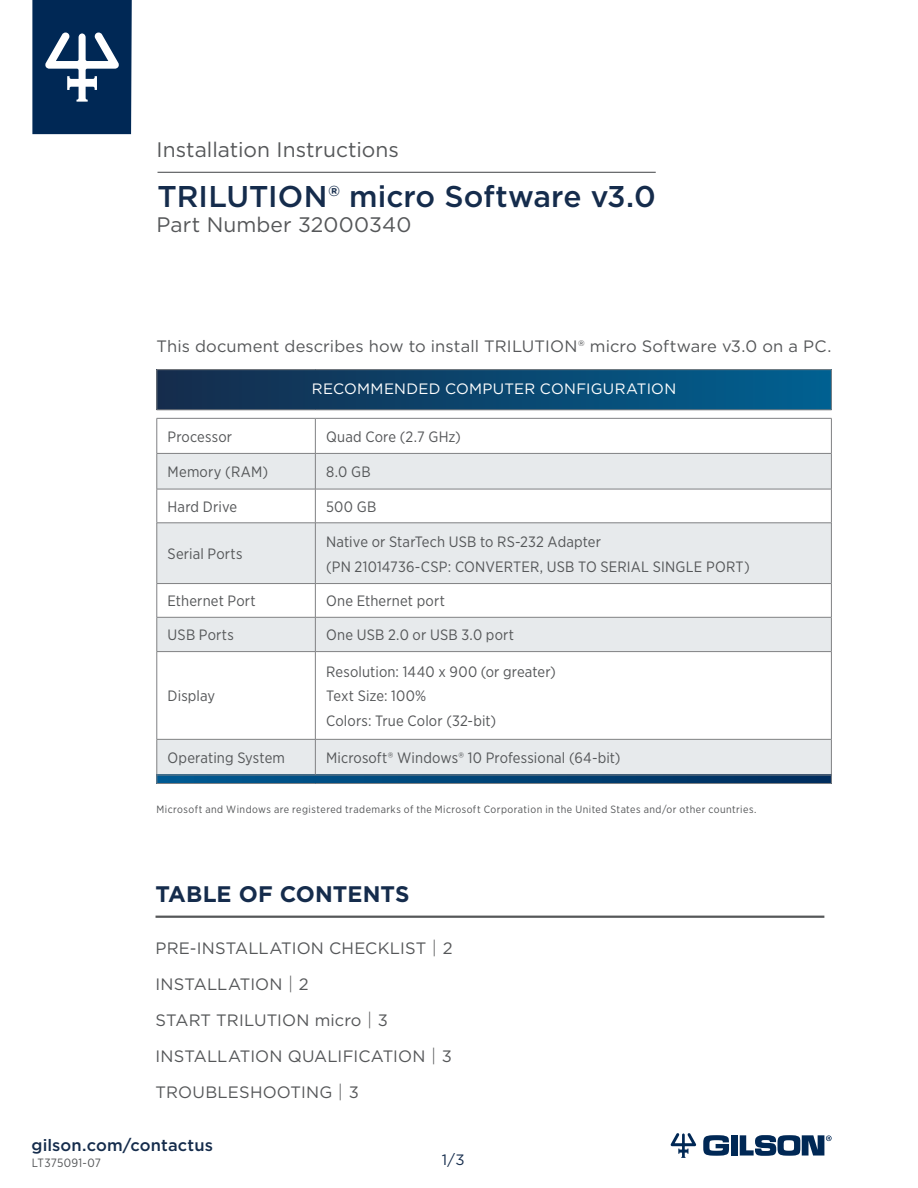
<style>
.page{position:relative;width:918px;height:1188px;background:#fff}
.page>*{position:absolute;margin:0;border:0;box-sizing:border-box;transform-origin:0 0}
.t1{font:500 30px "Gotham";color:#152c4c}
.TOC_TITLE_TOC_INST{font:700 22.5px "Gotham";color:#152c4c}
.Instructions_and_PN{font:21px "Gotham";color:#555759}
.BODY{font:16.5px "Gotham";letter-spacing:.01em;color:#555759}
.t2{font:500 16.5px "Gotham";letter-spacing:.01em;color:#152c4c}
.BODY_TBL_TXT{font:15px "Gotham Narrow";letter-spacing:.01em;color:#555759}
.HEADING_CENTER{font:15px "Gotham";letter-spacing:.015em;color:#fff}
.t3{font:15px "Gotham";color:#152c4c}
.t4{font:12px "Gotham Narrow";letter-spacing:.02em;color:#555759}
.TRADEMARK{font:10.5px "Gotham Narrow";letter-spacing:.045em;color:#555759}
.s1{font-weight:300;font-size:18px}
</style>
<div class="page">
<div style="left:731px;top:1135px;width:7px;height:21px;background:#002855"></div>
<svg style="left:703px;top:1135px;width:26px;height:21px"></svg>
<svg style="left:740px;top:1135px;width:92px;height:21px"></svg>
<svg style="left:671px;top:1133px;width:25px;height:25px"></svg>
<svg style="left:32px;top:0;width:100px;height:134px;background:#22446b"></svg>
<hr style="left:158px;top:172px;width:498px;height:1px;background:#555759">
<div style="left:157px;top:370px;width:674px;height:40px;background:linear-gradient(to right,#152c4c,#006191)"></div>
<svg style="left:158px;top:454px;width:673px;height:321px;fill:#e7eaec"></svg>
<svg style="left:158px;top:776px;width:673px;height:7px;background:#004377"></svg>
<hr style="left:157px;top:418px;width:158px;height:1px;background:#808183">
<hr style="left:157px;top:419px;width:1px;height:34px;background:#808183">
<hr style="left:315px;top:418px;width:517px;height:1px;background:#808183">
<hr style="left:315px;top:419px;width:1px;height:34px;background:#808183">
<hr style="left:831px;top:419px;width:1px;height:34px;background:#808183">
<hr style="left:157px;top:489px;width:1px;height:34px;background:#808183">
<hr style="left:315px;top:489px;width:1px;height:34px;background:#808183">
<hr style="left:831px;top:489px;width:1px;height:34px;background:#808183">
<hr style="left:157px;top:584px;width:1px;height:33px;background:#808183">
<hr style="left:157px;top:783px;width:158px;height:1px;background:#808183">
<hr style="left:315px;top:783px;width:517px;height:1px;background:#808183">
<hr style="left:315px;top:584px;width:1px;height:33px;background:#808183">
<hr style="left:831px;top:584px;width:1px;height:33px;background:#808183">
<hr style="left:315px;top:652px;width:1px;height:87px;background:#808183">
<hr style="left:831px;top:652px;width:1px;height:87px;background:#808183">
<hr style="left:157px;top:453px;width:158px;height:1px;background:#808183">
<hr style="left:157px;top:489px;width:158px;height:1px;background:#808183">
<hr style="left:157px;top:454px;width:1px;height:35px;background:#808183">
<hr style="left:315px;top:453px;width:517px;height:1px;background:#808183">
<hr style="left:315px;top:489px;width:517px;height:1px;background:#808183">
<hr style="left:315px;top:454px;width:1px;height:35px;background:#808183">
<hr style="left:831px;top:454px;width:1px;height:35px;background:#808183">
<hr style="left:157px;top:523px;width:158px;height:1px;background:#808183">
<hr style="left:157px;top:583px;width:158px;height:1px;background:#808183">
<hr style="left:157px;top:523px;width:1px;height:60px;background:#808183">
<hr style="left:315px;top:523px;width:517px;height:1px;background:#808183">
<hr style="left:315px;top:583px;width:517px;height:1px;background:#808183">
<hr style="left:315px;top:523px;width:1px;height:60px;background:#808183">
<hr style="left:831px;top:523px;width:1px;height:60px;background:#808183">
<hr style="left:157px;top:617px;width:158px;height:1px;background:#808183">
<hr style="left:157px;top:651px;width:158px;height:1px;background:#808183">
<hr style="left:157px;top:617px;width:1px;height:34px;background:#808183">
<hr style="left:315px;top:617px;width:517px;height:1px;background:#808183">
<hr style="left:315px;top:651px;width:517px;height:1px;background:#808183">
<hr style="left:315px;top:617px;width:1px;height:34px;background:#808183">
<hr style="left:831px;top:617px;width:1px;height:34px;background:#808183">
<hr style="left:157px;top:739px;width:158px;height:1px;background:#808183">
<hr style="left:157px;top:775px;width:158px;height:1px;background:#808183">
<hr style="left:157px;top:740px;width:1px;height:35px;background:#808183">
<hr style="left:315px;top:739px;width:517px;height:1px;background:#808183">
<hr style="left:315px;top:775px;width:517px;height:1px;background:#808183">
<hr style="left:315px;top:740px;width:1px;height:35px;background:#808183">
<hr style="left:831px;top:740px;width:1px;height:35px;background:#808183">
<hr style="left:157px;top:369px;width:158px;height:1px;background:#808183">
<hr style="left:157px;top:370px;width:1px;height:40px;background:#808183">
<hr style="left:315px;top:369px;width:517px;height:1px;background:#808183">
<hr style="left:157px;top:410px;width:158px;height:1px;background:#808183">
<hr style="left:315px;top:410px;width:517px;height:1px;background:#808183">
<hr style="left:157px;top:652px;width:1px;height:87px;background:#808183">
<hr style="left:831px;top:370px;width:1px;height:40px;background:#808183">
<hr style="left:156px;top:916px;width:668px;height:2px;background:#555759">
<p class="Instructions_and_PN" style="left:157px;top:136px;width:244px">Installation Instructions</p>
<p class="t1" style="left:158px;top:176px;width:500px">TRILUTION® micro Software v3.0</p>
<p class="Instructions_and_PN" style="left:157px;top:211px;width:256px">Part Number 32000340</p>
<p class="BODY" style="left:157px;top:336px;width:676px">This document describes how to install TRILUTION® micro Software v3.0 on a PC.</p>
<p class="HEADING_CENTER" style="left:312px;top:379px;width:366px">RECOMMENDED COMPUTER CONFIGURATION</p>
<p class="BODY_TBL_TXT" style="left:168px;top:427px;width:66px">Processor</p>
<p class="BODY_TBL_TXT" style="left:326px;top:427px;width:136px">Quad Core (2.7 GHz)</p>
<p class="BODY_TBL_TXT" style="left:168px;top:463px;width:102px">Memory (RAM)</p>
<p class="BODY_TBL_TXT" style="left:326px;top:463px;width:46px">8.0 GB</p>
<p class="BODY_TBL_TXT" style="left:168px;top:497px;width:71px">Hard Drive</p>
<p class="BODY_TBL_TXT" style="left:326px;top:497px;width:52px">500 GB</p>
<p class="BODY_TBL_TXT" style="left:168px;top:545px;width:77px">Serial Ports</p>
<p class="BODY_TBL_TXT" style="left:326px;top:532px;width:276px">Native or StarTech USB to RS-232 Adapter</p>
<p class="BODY_TBL_TXT" style="left:326px;top:557px;width:425px">(PN 21014736-CSP: CONVERTER, USB TO SERIAL SINGLE PORT)</p>
<p class="BODY_TBL_TXT" style="left:168px;top:592px;width:90px">Ethernet Port</p>
<p class="BODY_TBL_TXT" style="left:326px;top:592px;width:120px">One Ethernet port</p>
<p class="BODY_TBL_TXT" style="left:168px;top:626px;width:68px">USB Ports</p>
<p class="BODY_TBL_TXT" style="left:326px;top:626px;width:189px">One USB 2.0 or USB 3.0 port</p>
<p class="BODY_TBL_TXT" style="left:168px;top:687px;width:49px">Display</p>
<p class="BODY_TBL_TXT" style="left:326px;top:662px;width:231px">Resolution: 1440 x 900 (or greater)</p>
<p class="BODY_TBL_TXT" style="left:326px;top:687px;width:102px">Text Size: 100%</p>
<p class="BODY_TBL_TXT" style="left:326px;top:712px;width:171px">Colors: True Color (32-bit)</p>
<p class="BODY_TBL_TXT" style="left:168px;top:749px;width:119px">Operating System</p>
<p class="BODY_TBL_TXT" style="left:326px;top:749px;width:296px">Microsoft® Windows® 10 Professional (64-bit)</p>
<p class="TRADEMARK" style="left:157px;top:803px;width:601px">Microsoft and Windows are registered trademarks of the Microsoft Corporation in the United States and/or other countries.</p>
<p class="TOC_TITLE_TOC_INST" style="left:156px;top:879px;width:256px">TABLE OF CONTENTS</p>
<p class="BODY" style="left:156px;top:938px;width:299px">PRE-INSTALLATION CHECKLIST <span class="s1">|</span> 2</p>
<p class="BODY" style="left:156px;top:974px;width:155px">INSTALLATION <span class="s1">|</span> 2</p>
<p class="BODY" style="left:156px;top:1010px;width:234px">START TRILUTION micro <span class="s1">|</span> 3</p>
<p class="BODY" style="left:156px;top:1046px;width:298px">INSTALLATION QUALIFICATION <span class="s1">|</span> 3</p>
<p class="BODY" style="left:156px;top:1082px;width:205px">TROUBLESHOOTING <span class="s1">|</span> 3</p>
<p class="t2" style="left:31px;top:1135px;width:183px">gilson.com/contactus</p>
<p class="t4" style="left:32px;top:1156px;width:70px">LT375091-07</p>
<p class="t3" style="left:442px;top:1150px;width:24px">1/3</p>
</div>
